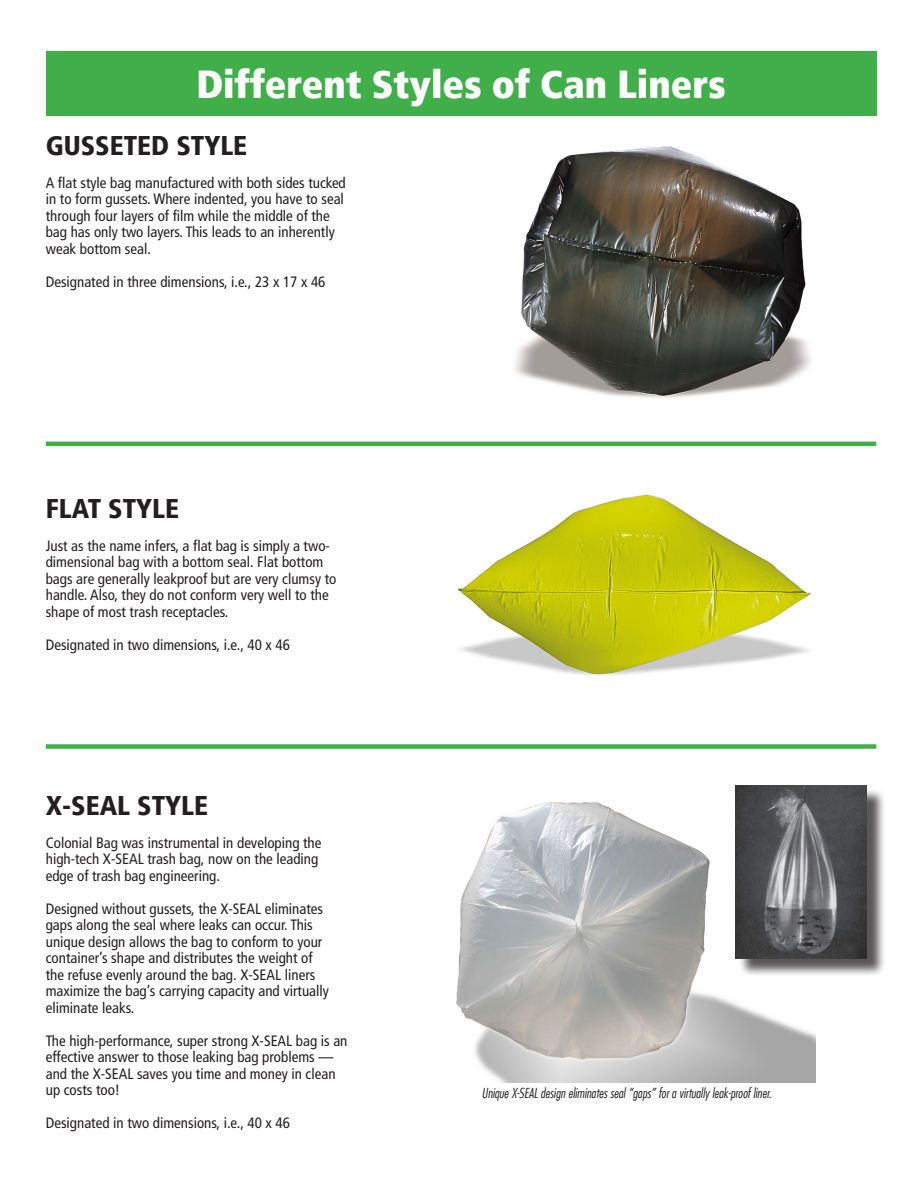
<style>
.page{position:relative;width:918px;height:1188px;background:#fff}
.page>*{position:absolute;margin:0;border:0;box-sizing:border-box;transform-origin:0 0}
.Heading_1{font:900 condensed 39px "Frutiger LT";color:#fff}
.t1{font:900 condensed 27px "Frutiger LT";color:#231f20}
.t2{font:condensed 15px/16.5px "Frutiger LT";color:#231f20}
.t3{font:italic 300 condensed 13.5px "Futura LT";color:#231f20}
</style>
<div class="page">
<div style="left:46px;top:51px;width:830px;height:65px;background:#40ae49"></div>
<img style="left:458px;top:494px;width:353px;height:182px">
<img style="left:456px;top:801px;width:360px;height:281px">
<hr style="left:46px;top:442px;width:830px;height:4px;background:#40ae49">
<div style="left:46px;top:744px;width:830px;height:5px;background:#40ae49"></div>
<img style="left:514px;top:146px;width:298px;height:252px">
<div style="left:738px;top:788px;width:148px;height:189px;background:#231f20;opacity:.75"></div>
<img style="left:736px;top:786px;width:131px;height:172px">
<p class="Heading_1" style="left:196px;top:60px;width:531px">Different Styles of Can Liners</p>
<p class="t1" style="left:46px;top:129px;width:203px">GUSSETED STYLE</p>
<p class="t2" style="left:46px;top:175px;width:302px">A flat style bag manufactured with both sides tucked in to form gussets. Where indented, you have to seal through four layers of film while the middle of the bag has only two layers. This leads to an inherently weak bottom seal.</p>
<p class="t2" style="left:46px;top:274px;width:281px">Designated in three dimensions, i.e., 23 x 17 x 46</p>
<p class="t1" style="left:46px;top:492px;width:135px">FLAT STYLE</p>
<p class="t2" style="left:46px;top:538px;width:292px">Just as the name infers, a flat bag is simply a two&shy;dimensional bag with a bottom seal. Flat bottom bags are generally leakproof but are very clumsy to handle. Also, they do not conform very well to the shape of most trash receptacles.</p>
<p class="t2" style="left:46px;top:637px;width:246px">Designated in two dimensions, i.e., 40 x 46</p>
<p class="t1" style="left:46px;top:789px;width:164px">X-SEAL STYLE</p>
<p class="t2" style="left:46px;top:835px;width:277px">Colonial Bag was instrumental in developing the high-tech X-SEAL trash bag, now on the leading edge of trash bag engineering.</p>
<p class="t2" style="left:46px;top:901px;width:285px">Designed without gussets, the X-SEAL eliminates gaps along the seal where leaks can occur. This unique design allows the bag to conform to your container’s shape and distributes the weight of the refuse evenly around the bag. X-SEAL liners maximize the bag’s carrying capacity and virtually eliminate leaks.</p>
<p class="t2" style="left:46px;top:1033px;width:303px">The high-performance, super strong X-SEAL bag is an effective answer to those leaking bag problems — and the X-SEAL saves you time and money in clean up costs too!</p>
<p class="t2" style="left:46px;top:1115px;width:246px">Designated in two dimensions, i.e., 40 x 46</p>
<p class="t3" style="left:482px;top:1085px;width:291px">Unique X-SEAL design eliminates seal “gaps” for a virtually leak-proof liner.</p>
</div>
